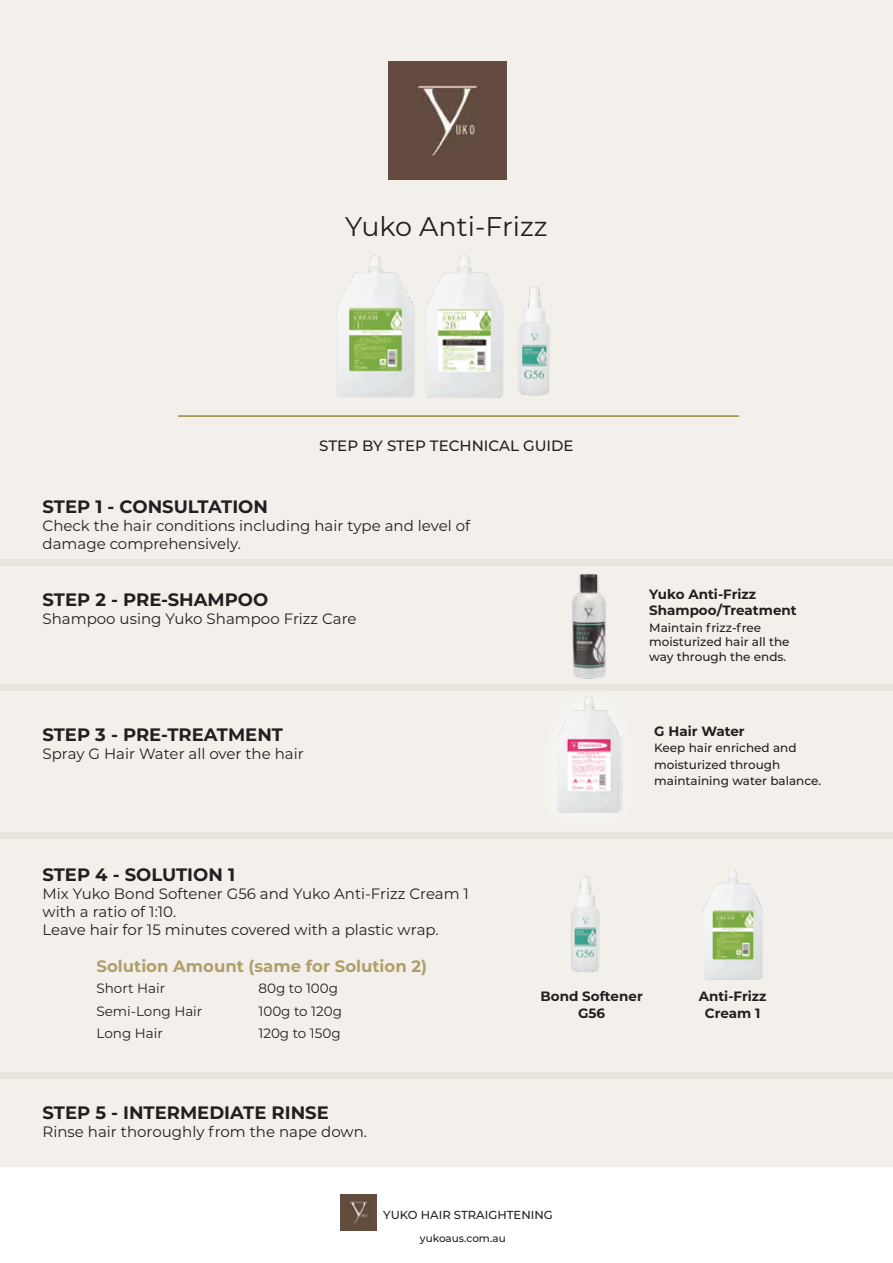
<style>
.page{position:relative;width:893px;height:1263px;background:#fff}
.page>*{position:absolute;margin:0;border:0;box-sizing:border-box;transform-origin:0 0}
.t1{font:27px "Montserrat";color:#231f20}
.t2{font:700 18px "Montserrat";color:#231f20}
.t3{font:700 16.5px "Montserrat";color:#af9f6a}
.t4{font:15px/18px "Montserrat";color:#231f20}
.t5{font:500 15px "Montserrat";color:#231f20}
.t6{font:700 13.5px/16.2px "Montserrat";color:#231f20;text-align:center}
.t7{font:13.5px "Montserrat";color:#231f20}
.t8{font:500 12px/14.4px "Montserrat";color:#231f20}
.t9{font:500 11.55px "Montserrat";color:#231f20}
.t10{font:500 10.5px "Montserrat";color:#231f20}
</style>
<div class="page">
<div style="left:0;top:0;width:893px;height:1167px;background:#f3f0eb"></div>
<img style="left:571px;top:876px;width:29px;height:97px">
<img style="left:703px;top:870px;width:60px;height:110px">
<img style="left:337px;top:255px;width:78px;height:142px">
<img style="left:426px;top:255px;width:77px;height:143px">
<img style="left:518px;top:287px;width:32px;height:109px">
<img style="left:389px;top:61px;width:118px;height:118px">
<hr style="left:178px;top:415px;width:561px;height:2px;background:#9b8645">
<img style="left:530px;top:565px;width:119px;height:126px">
<div style="left:0;top:559px;width:893px;height:6px;background:#e9e4db"></div>
<div style="left:0;top:684px;width:893px;height:6px;background:#e9e4db"></div>
<div style="left:0;top:833px;width:893px;height:6px;background:#e9e4db"></div>
<div style="left:0;top:1072px;width:893px;height:7px;background:#e9e4db"></div>
<img style="left:340px;top:1195px;width:36px;height:36px">
<img style="left:530px;top:669px;width:118px;height:164px">
<img style="left:555px;top:694px;width:68px;height:119px">
<h1 class="t1" style="left:345px;top:208px;width:204px">Yuko Anti-Frizz</h1>
<p class="t5" style="left:319px;top:435px;width:256px">STEP BY STEP TECHNICAL GUIDE</p>
<p class="t2" style="left:43px;top:493px;width:227px">STEP 1 - CONSULTATION</p>
<p class="t4" style="left:43px;top:516px;width:429px">Check the hair conditions including hair type and level of damage comprehensively.</p>
<p class="t2" style="left:43px;top:587px;width:227px">STEP 2 - PRE-SHAMPOO</p>
<p class="t4" style="left:43px;top:609px;width:316px">Shampoo using Yuko Shampoo Frizz Care</p>
<p class="t2" style="left:43px;top:721px;width:242px">STEP 3 - PRE-TREATMENT</p>
<p class="t4" style="left:43px;top:744px;width:263px">Spray G Hair Water all over the hair</p>
<p class="t2" style="left:43px;top:862px;width:194px">STEP 4 - SOLUTION 1</p>
<p class="t4" style="left:43px;top:885px;width:428px">Mix Yuko Bond Softener G56 and Yuko Anti-Frizz Cream 1 with a ratio of 1:10.<br>Leave hair for 15 minutes covered with a plastic wrap.</p>
<p class="t3" style="left:97px;top:954px;width:332px">Solution Amount (same for Solution 2)</p>
<p class="t7" style="left:97px;top:979px;width:70px">Short Hair</p>
<p class="t7" style="left:259px;top:979px;width:81px">80g to 100g</p>
<p class="t7" style="left:97px;top:1001px;width:107px">Semi-Long Hair</p>
<p class="t7" style="left:259px;top:1001px;width:85px">100g to 120g</p>
<p class="t7" style="left:97px;top:1024px;width:68px">Long Hair</p>
<p class="t7" style="left:259px;top:1024px;width:84px">120g to 150g</p>
<p class="t2" style="left:43px;top:1099px;width:288px">STEP 5 - INTERMEDIATE RINSE</p>
<p class="t4" style="left:43px;top:1122px;width:326px">Rinse hair thoroughly from the nape down.</p>
<p class="t6" style="left:649px;top:586px;width:149px;text-align:left">Yuko Anti-Frizz<br>Shampoo/Treatment</p>
<p class="t8" style="left:649px;top:620px;width:142px">Maintain frizz-free moisturized hair all the way through the ends.</p>
<p class="t6" style="left:654px;top:722px;width:92px">G Hair Water</p>
<p class="t8" style="left:654px;top:739px;width:168px;line-height:16.5px">Keep hair enriched and moisturized through maintaining water balance.</p>
<p class="t6" style="left:540px;top:988px;width:104px">Bond Softener<br>G56</p>
<p class="t6" style="left:699px;top:988px;width:69px">Anti-Frizz<br>Cream 1</p>
<p class="t9" style="left:383px;top:1207px;width:171px">YUKO HAIR STRAIGHTENING</p>
<p class="t10" style="left:420px;top:1231px;width:87px">yukoaus.com.au</p>
</div>
